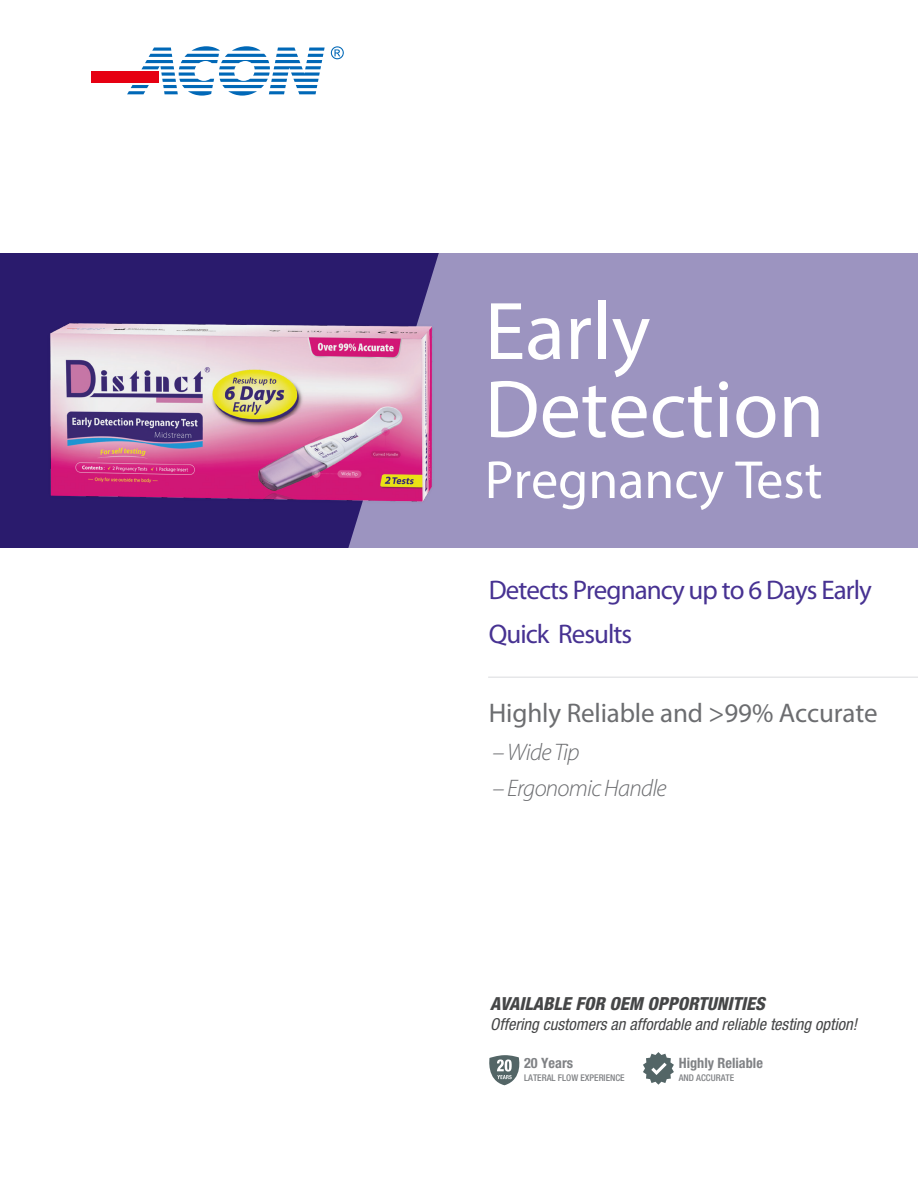
<style>
.page{position:relative;width:918px;height:1188px;background:#fff}
.page>*{position:absolute;margin:0;border:0;box-sizing:border-box;transform-origin:0 0}
.t1{font:82.5px/78px "Myriad Pro";color:#fff}
.t2{font:54px "Myriad Pro";color:#fff}
.t3{font:27px/43.8px "Myriad Pro";letter-spacing:-.035em;color:#473292}
.t4{font:27px "Myriad Pro";letter-spacing:-.005em;color:#6c6d70}
.t5{font:italic 300 24px "Myriad Pro";letter-spacing:-.03em;color:#6c6d70}
.t6{font:italic 800 condensed 18px "Helvetica Neue LT Std";color:#454647}
.t7{font:italic condensed 16.5px "Helvetica Neue LT Std";color:#454647}
.t8{font:700 condensed 14.25px "Helvetica Neue LT Std";color:#808285}
.t9{font:500 condensed 9.3px "Helvetica Neue LT Std";color:#808285}
</style>
<div class="page">
<svg style="left:489px;top:1055px;width:31px;height:30px"></svg>
<svg style="left:643px;top:1052px;width:31px;height:33px"></svg>
<div style="left:0;top:251px;width:918px;height:303px;background:#9c94c0"></div>
<svg style="left:0;top:253px;width:440px;height:296px;background:#342574"></svg>
<div style="left:0;top:549px;width:918px;height:6px;background:#fff"></div>
<div style="left:0;top:246px;width:918px;height:7px;background:#fff"></div>
<hr style="left:488px;top:676px;width:430px;height:2px;background:#e6e7e9">
<img style="left:0;top:314px;width:440px;height:204px">
<svg style="left:127px;top:46px;width:198px;height:50px"></svg>
<div style="left:91px;top:71px;width:68px;height:12px;background:#e60012"></div>
<svg style="left:331px;top:46px;width:13px;height:13px"></svg>
<h1 class="t1" style="left:485px;top:291px;width:341px">Early<br>Detection</h1>
<h2 class="t2" style="left:485px;top:447px;width:339px">Pregnancy Test</h2>
<h3 class="t3" style="left:489px;top:567px;width:385px">Detects Pregnancy up to 6 Days Early<br>Quick Results</h3>
<h3 class="t4" style="left:489px;top:696px;width:390px">Highly Reliable and &gt;99% Accurate</h3>
<h3 class="t5" style="left:492px;top:737px;width:89px">– Wide Tip</h3>
<h3 class="t5" style="left:492px;top:773px;width:176px">– Ergonomic Handle</h3>
<p class="t6" style="left:490px;top:993px;width:276px">AVAILABLE FOR OEM OPPORTUNITIES</p>
<p class="t7" style="left:490px;top:1015px;width:368px">Offering customers an affordable and reliable testing option!</p>
<p class="t8" style="left:524px;top:1054px;width:51px">20 Years</p>
<p class="t9" style="left:524px;top:1072px;width:102px">LATERAL FLOW EXPERIENCE</p>
<p class="t8" style="left:679px;top:1055px;width:86px">Highly Reliable</p>
<p class="t9" style="left:679px;top:1072px;width:57px">AND ACCURATE</p>
</div>
